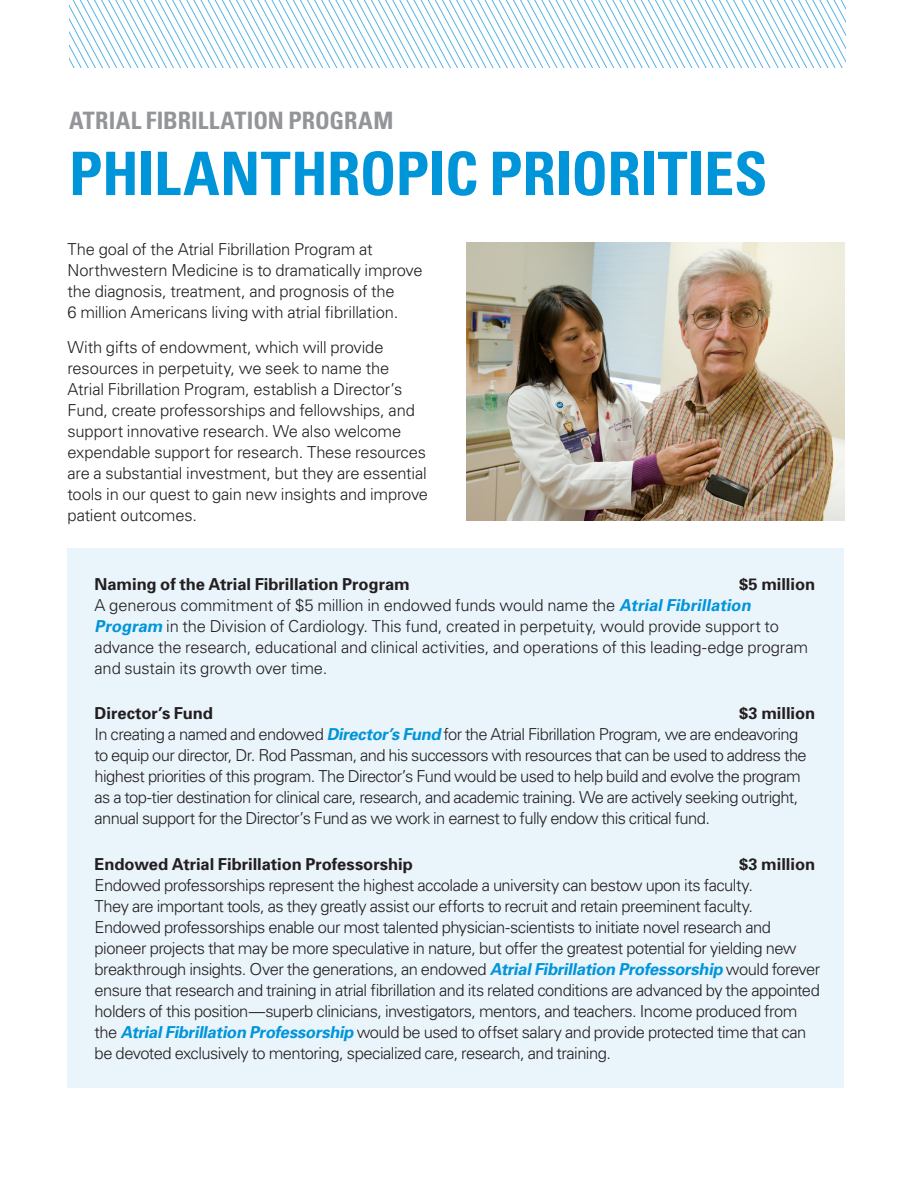
<style>
.page{position:relative;width:912px;height:1188px;background:#fff}
.page>*{position:absolute;margin:0;border:0;box-sizing:border-box;transform-origin:0 0}
.t1{font:700 condensed 60px "Univers";letter-spacing:-.005em;color:#0095d9}
.t2{font:700 condensed 24px "Univers";color:#939598}
.Body{font:300 16.5px/21px "Univers";letter-spacing:-.025em;color:#231f20}
.Body-2{font:700 16.5px "Univers";letter-spacing:-.005em;color:#231f20}
.s1{font-weight:700}
.s2{font-weight:700;font-style:italic;color:#0095d9}
</style>
<div class="page">
<svg style="left:69px;top:0;width:517px;height:68px"></svg>
<svg style="left:586px;top:0;width:258px;height:68px"></svg>
<img style="left:466px;top:242px;width:378px;height:279px">
<div style="left:68px;top:549px;width:776px;height:539px;background:#eaf4fb"></div>
<p class="t2" style="left:69px;top:105px;width:326px">ATRIAL FIBRILLATION PROGRAM</p>
<p class="t1" style="left:69px;top:137px;width:699px">PHILANTHROPIC PRIORITIES</p>
<p class="Body" style="left:68px;top:239px;width:356px">The goal of the Atrial Fibrillation Program at Northwestern Medicine is to dramatically improve the diagnosis, treatment, and prognosis of the<br>6 million Americans living with atrial fibrillation.</p>
<p class="Body" style="left:68px;top:336px;width:362px">With gifts of endowment, which will provide resources in perpetuity, we seek to name the Atrial Fibrillation Program, establish a Director’s Fund, create professorships and fellowships, and support innovative research. We also welcome expendable support for research. These resources are a substantial investment, but they are essential tools in our quest to gain new insights and improve patient outcomes.</p>
<p class="Body" style="left:94px;top:573px;width:721px;text-indent:644px"><span class="s1">$5 million </span>A generous commitment of $5 million in endowed funds would name the <span class="s2">AtrialFibrillation Program</span> in the Division of Cardiology. This fund, created in perpetuity, would provide support to advance the research, educational and clinical activities, and operations of this leading-edge program and sustain its growth over time.</p>
<p class="Body-2" style="left:94px;top:703px;width:120px">Director’s Fund</p>
<p class="Body-2" style="left:94px;top:574px;width:316px">Naming of the Atrial Fibrillation Program</p>
<p class="Body" style="left:94px;top:703px;width:722px;text-indent:644px"><span class="s1">$3 million </span>In creating a named and endowed <span class="s2">Director’s Fund</span> for the Atrial Fibrillation Program, we are endeavoring to equip our director, Dr. Rod Passman, and his successors with resources that can be used to address the highest priorities of this program. The Director’s Fund would be used to help build and evolve the program as a top-tier destination for clinical care, research, and academic training. We are actively seeking outright, annual support for the Director’s Fund as we work in earnest to fully endow this critical fund.</p>
<p class="Body-2" style="left:94px;top:853px;width:320px">Endowed Atrial Fibrillation Professorship</p>
<p class="Body" style="left:94px;top:853px;width:727px;text-indent:644px"><span class="s1">$3 million </span>Endowed professorships represent the highest accolade a university can bestow upon its faculty.<br>They are important tools, as they greatly assist our efforts to recruit and retain preeminent faculty.<br>Endowed professorships enable our most talented physician-scientists to initiate novel research and pioneer projects that may be more speculative in nature, but offer the greatest potential for yielding new breakthrough insights. Over the generations, an endowed <span class="s2">AtrialFibrillation Professorship</span> would forever ensure that research and training in atrial fibrillation and its related conditions are advanced by the appointed holders of this position—superb clinicians, investigators, mentors, and teachers. Income produced from the <span class="s2">AtrialFibrillation Professorship</span> would be used to offset salary and provide protected time that can be devoted exclusively to mentoring, specialized care, research, and training.</p>
</div>
